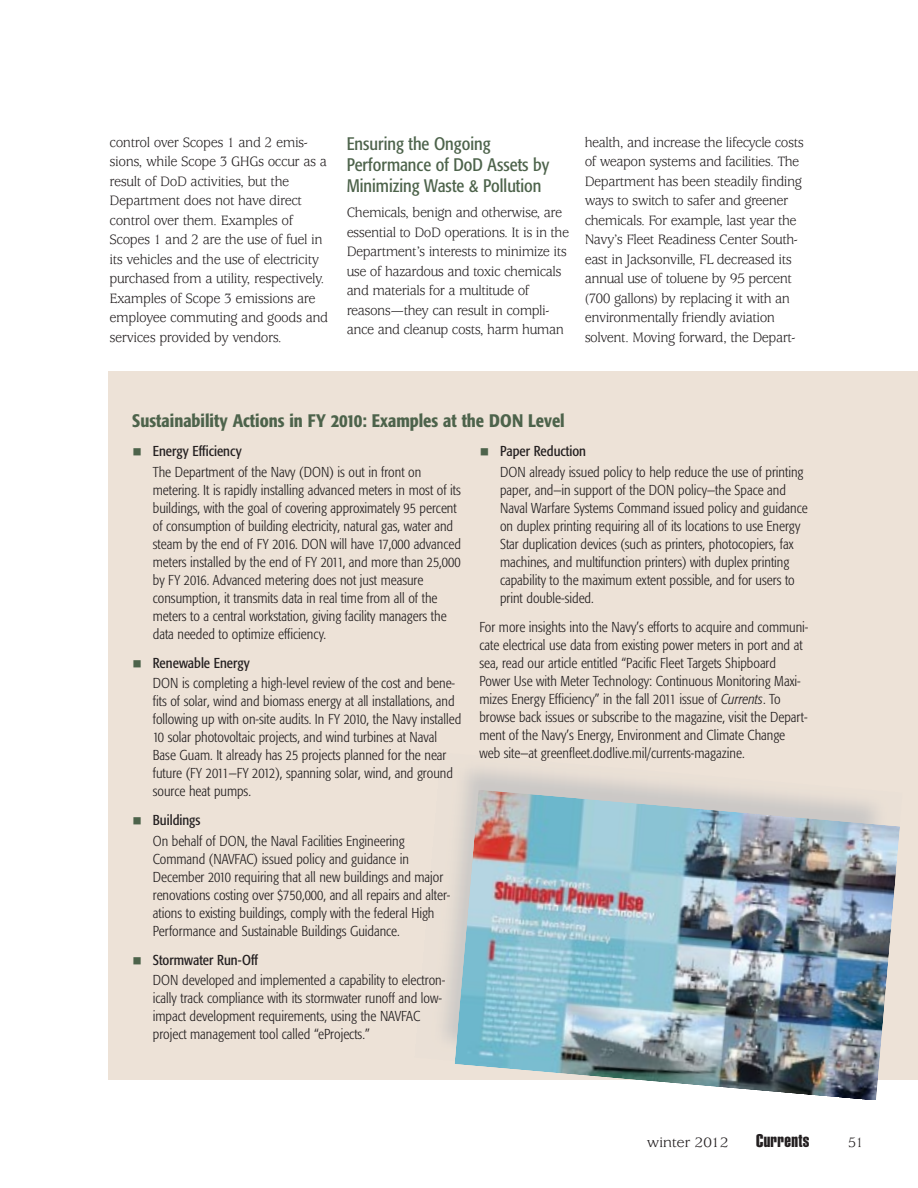
<style>
.page{position:relative;width:918px;height:1188px;background:#fff}
.page>*{position:absolute;margin:0;border:0;box-sizing:border-box;transform-origin:0 0}
.t1{font:condensed 18px/21px "Formata";color:#4d634b}
.t2{font:500 condensed 18px "Formata";color:#4d634b}
.t3{font:18px "Helvetica Extra Compressed";letter-spacing:.02em;color:#231f20;scale:1.1 1}
.t4{font:15px/19.5px "Usherwood";letter-spacing:-.035em;color:#231f20;scale:.95 1}
.t5{font:15px "Usherwood";letter-spacing:-.035em;color:#231f20;scale:1.1 1}
.t6{font:300 condensed 14.25px/18px "Formata";color:#231f20}
.t7{font:condensed 14.25px "Formata";color:#231f20}
.s1{font-style:italic}
</style>
<div class="page">
<div style="left:108px;top:371px;width:810px;height:709px;background:#ede2d7"></div>
<img style="left:455px;top:790px;width:445px;height:310px">
<p class="t4" style="left:109px;top:134px;width:232px">control over Scopes 1 and 2 emis&shy;sions, while Scope 3 GHGs occur as a result of DoD activities, but the Department does not have direct control over them. Examples of Scopes 1 and 2 are the use of fuel in its vehicles and the use of electricity purchased from a utility, respectively.<br>Examples of Scope 3 emissions are employee commuting and goods and services provided by vendors.</p>
<p class="t1" style="left:347px;top:135px;width:204px">Ensuring the Ongoing<br>Performance of DoD Assets by<br>Minimizing Waste &amp; Pollution</p>
<p class="t4" style="left:347px;top:204px;width:236px">Chemicals, benign and otherwise, are essential to DoD operations. It is in the Department’s interests to minimize its use of hazardous and toxic chemicals and materials for a multitude of reasons—they can result in compli&shy;ance and cleanup costs, harm human</p>
<p class="t4" style="left:585px;top:134px;width:232px">health, and increase the lifecycle costs of weapon systems and facilities. The Department has been steadily finding ways to switch to safer and greener chemicals. For example, last year the Navy’s Fleet Readiness Center South&shy;east in Jacksonville, FL decreased its annual use of toluene by 95 percent (700 gallons) by replacing it with an environmentally friendly aviation solvent. Moving forward, the Depart-</p>
<p class="t2" style="left:132px;top:413px;width:434px">Sustainability Actions in FY 2010: Examples at the DON Level</p>
<p class="t7" style="left:153px;top:445px;width:90px">Energy Efficiency</p>
<p class="t6" style="left:153px;top:464px;width:310px">The Department of the Navy (DON) is out in front on metering. It is rapidly installing advanced meters in most of its buildings, with the goal of covering approximately 95 percent of consumption of building electricity, natural gas, water and steam by the end of FY 2016. DON will have 17,000 advanced meters installed by the end of FY 2011, and more than 25,000 by FY 2016. Advanced metering does not just measure consumption, it transmits data in real time from all of the meters to a central workstation, giving facility managers the data needed to optimize efficiency.</p>
<p class="t7" style="left:153px;top:657px;width:98px">Renewable Energy</p>
<p class="t6" style="left:153px;top:675px;width:310px">DON is completing a high-level review of the cost and bene&shy;fits of solar, wind and biomass energy at all installations, and following up with on-site audits. In FY 2010, the Navy installed 10 solar photovoltaic projects, and wind turbines at Naval Base Guam. It already has 25 projects planned for the near future (FY 2011—FY 2012), spanning solar, wind, and ground source heat pumps.</p>
<p class="t7" style="left:153px;top:814px;width:49px">Buildings</p>
<p class="t6" style="left:153px;top:833px;width:299px">On behalf of DON, the Naval Facilities Engineering Command (NAVFAC) issued policy and guidance in December 2010 requiring that all new buildings and major renovations costing over $750,000, and all repairs and alter&shy;ations to existing buildings, comply with the federal High Performance and Sustainable Buildings Guidance.</p>
<p class="t7" style="left:153px;top:954px;width:107px">Stormwater Run-Off</p>
<p class="t6" style="left:153px;top:972px;width:294px">DON developed and implemented a capability to electron&shy;ically track compliance with its stormwater runoff and low&shy;impact development requirements, using the NAVFAC project management tool called “eProjects.”</p>
<p class="t7" style="left:500px;top:445px;width:87px">Paper Reduction</p>
<p class="t6" style="left:500px;top:464px;width:309px">DON already issued policy to help reduce the use of printing paper, and—in support of the DON policy—the Space and Naval Warfare Systems Command issued policy and guidance on duplex printing requiring all of its locations to use Energy Star duplication devices (such as printers, photocopiers, fax machines, and multifunction printers) with duplex printing capability to the maximum extent possible, and for users to print double-sided.</p>
<p class="t6" style="left:479px;top:619px;width:331px">For more insights into the Navy’s efforts to acquire and communi&shy;cate electrical use data from existing power meters in port and at sea, read our article entitled “Pacific Fleet Targets Shipboard Power Use with Meter Technology: Continuous Monitoring Maxi&shy;mizes Energy Efficiency” in the fall 2011 issue of <span class="s1">Currents</span>. To browse back issues or subscribe to the magazine, visit the Depart&shy;ment of the Navy’s Energy, Environment and Climate Change web site—at greenfleet.dodlive.mil/currents-magazine.</p>
<p class="t5" style="left:647px;top:1137px;width:76px">winter 2012</p>
<p class="t3" style="left:756px;top:1134px;width:50px">Currents</p>
<p class="t4" style="left:848px;top:1134px;width:18px">51</p>
</div>
